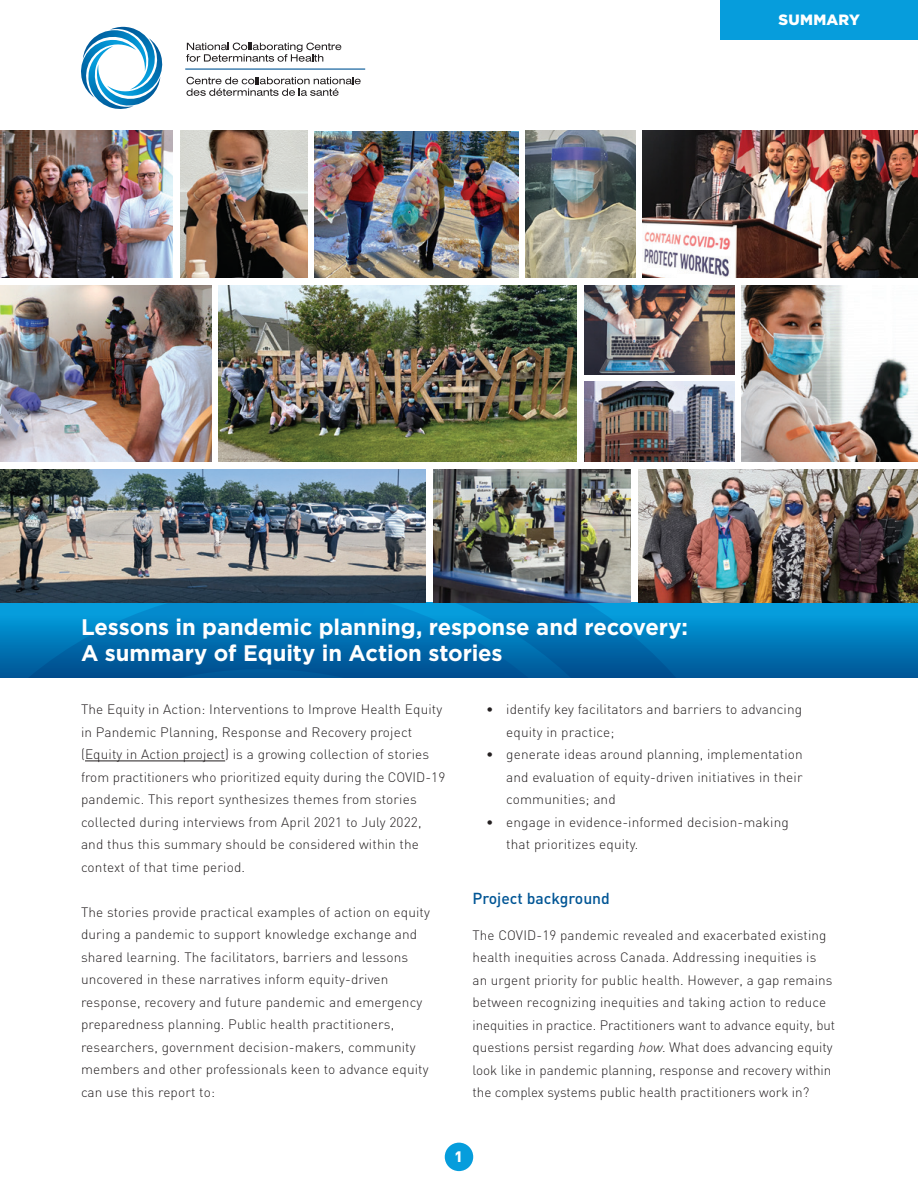
<style>
.page{position:relative;width:918px;height:1188px;background:#fff}
.page>*{position:absolute;margin:0;border:0;box-sizing:border-box;transform-origin:0 0}
.t1{font:700 22.5px/25.5px "Gotham HTF";letter-spacing:-.005em;color:#fff}
.t2{font:500 15.75px "DIN";color:#005595}
.t3{font:900 15px "DIN";color:#fff}
.t4{font:900 14.85px "Gotham HTF";letter-spacing:.015em;color:#fff}
.t5{font:300 13.5px/22.5px "DIN";letter-spacing:.01em;color:#231f20}
.s1{font-style:italic}
</style>
<div class="page">
<div style="left:445px;top:1143px;width:28px;height:28px;background:#069ddc;border-radius:50%"></div>
<div style="left:0;top:603px;width:918px;height:75px;background:linear-gradient(to bottom,#04a6e5,#005495)"></div>
<svg style="left:693px;top:603px;width:120px;height:75px;background:#017cbc"></svg>
<svg style="left:0;top:603px;width:693px;height:75px;background:#0172b4"></svg>
<hr style="left:85px;top:761px;width:140px;height:1px;background:#231f20">
<div style="left:720px;top:0;width:198px;height:39px;background:#069ddc"></div>
<svg style="left:81px;top:26px;width:732px;height:83px"></svg>
<hr style="left:185px;top:69px;width:180px;height:1px;background:#005595">
<img style="left:584px;top:286px;width:150px;height:89px">
<img style="left:643px;top:131px;width:275px;height:147px">
<img style="left:0;top:285px;width:211px;height:177px">
<img style="left:219px;top:285px;width:358px;height:177px">
<img style="left:742px;top:286px;width:176px;height:176px">
<img style="left:433px;top:469px;width:198px;height:134px">
<img style="left:0;top:469px;width:426px;height:134px">
<img style="left:0;top:131px;width:173px;height:147px">
<img style="left:180px;top:131px;width:127px;height:147px">
<img style="left:584px;top:381px;width:150px;height:81px">
<img style="left:638px;top:469px;width:280px;height:134px">
<img style="left:315px;top:131px;width:203px;height:147px">
<img style="left:526px;top:131px;width:109px;height:147px">
<p class="t4" style="left:778px;top:11px;width:83px">SUMMARY</p>
<h1 class="t1" style="left:81px;top:614px;width:609px">Lessons in pandemic planning, response and recovery:<br>A summary of Equity in Action stories</h1>
<p class="t5" style="left:81px;top:698px;width:366px">The Equity in Action: Interventions to Improve Health Equity in Pandemic Planning, Response and Recovery project (Equity in Action project) is a growing collection of stories from practitioners who prioritized equity during the COVID-19 pandemic. This report synthesizes themes from stories collected during interviews from April 2021 to July 2022, and thus this summary should be considered within the context of that time period.</p>
<p class="t5" style="left:81px;top:900px;width:351px">The stories provide practical examples of action on equity during a pandemic to support knowledge exchange and shared learning. The facilitators, barriers and lessons uncovered in these narratives inform equity-driven response, recovery and future pandemic and emergency preparedness planning. Public health practitioners, researchers, government decision-makers, community members and other professionals keen to advance equity can use this report to:</p>
<p class="t5" style="left:506px;top:698px;width:297px;text-indent:-20px">• identify key facilitators and barriers to advancing equity in practice;</p>
<p class="t5" style="left:506px;top:743px;width:298px;text-align:justify;text-indent:-20px">• generate ideas around planning, implementation and evaluation of equity-driven initiatives in their communities; and</p>
<p class="t5" style="left:506px;top:810px;width:284px;text-indent:-20px">• engage in evidence-informed decision-making that prioritizes equity.</p>
<p class="t2" style="left:472px;top:888px;width:139px">Project background</p>
<p class="t5" style="left:472px;top:923px;width:364px">The COVID-19 pandemic revealed and exacerbated existing health inequities across Canada. Addressing inequities is<br>an urgent priority for public health. However, a gap remains between recognizing inequities and taking action to reduce inequities in practice. Practitioners want to advance equity, but questions persist regarding <span class="s1">how</span>. What does advancing equity look like in pandemic planning, response and recovery within the complex systems public health practitioners work in?</p>
<p class="t3" style="left:455px;top:1146px;width:10px">1</p>
</div>
